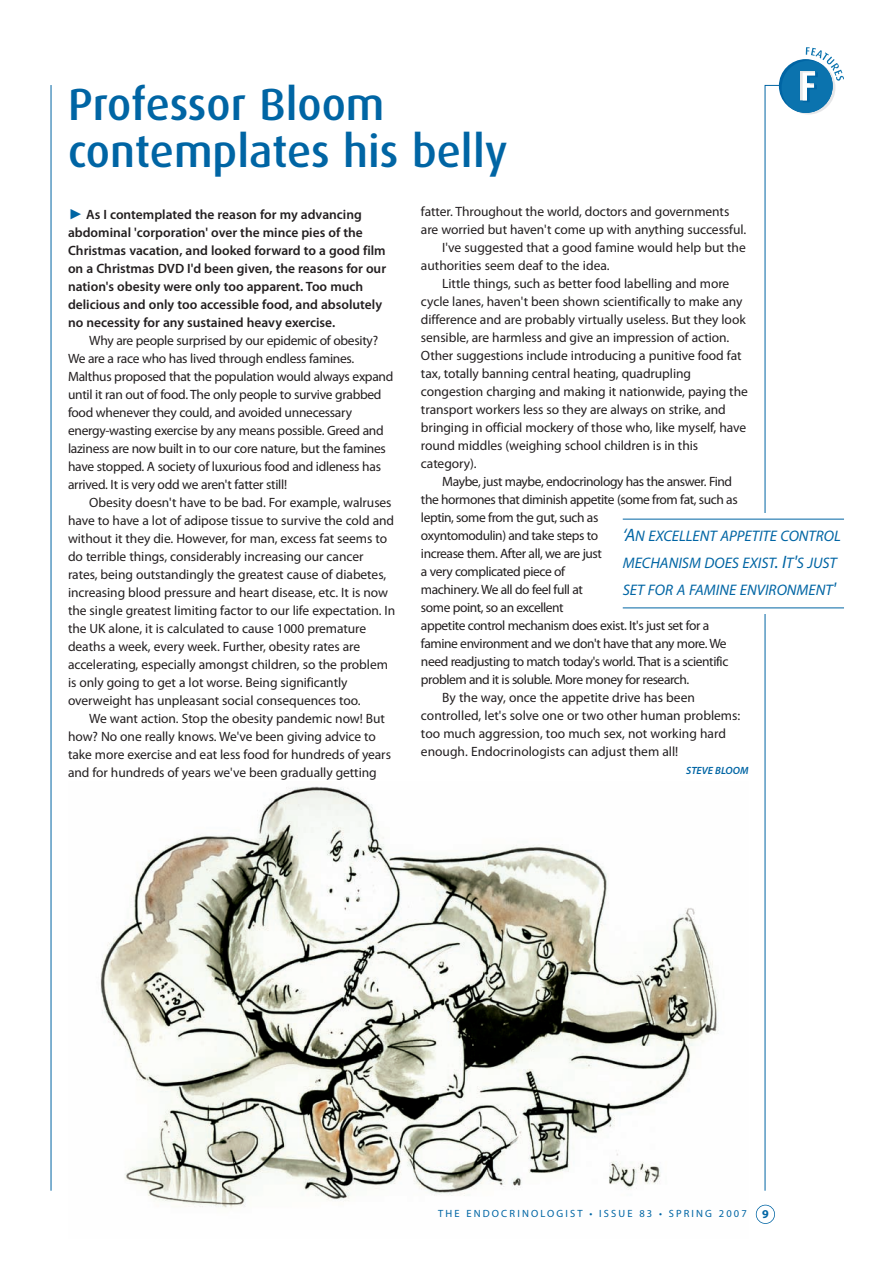
<style>
.page{position:relative;width:893px;height:1263px;background:#fff}
.page>*{position:absolute;margin:0;border:0;box-sizing:border-box;transform-origin:0 0}
.t1{font:500 45px/46.5px "Dax";color:#0065a4}
.t2{font:italic 15.3px/27px "Myriad Pro";color:#0065a4}
.t3{font:13.5px/18px "Myriad Pro";letter-spacing:-.005em;color:#231f20}
.t4{font:13.5px "Myriad Pro";letter-spacing:-.03em;color:#231f20}
.t5{font:600 13.5px/18px "Myriad Pro";color:#231f20}
.t6{font:700 12px "Myriad Pro";color:#0065a4}
.t7{font:10.5px "Myriad Pro";letter-spacing:.205em;color:#0065a4}
.t8{font:italic 600 10.5px "Myriad Pro";color:#0065a4}
.s1{font-size:18px}
</style>
<div class="page">
<img style="left:100px;top:786px;width:619px;height:422px">
<div style="left:756px;top:1205px;width:19px;height:19px;border:2px solid #0065a4;border-radius:50%"></div>
<svg style="left:764px;top:47px;width:80px;height:1144px"></svg>
<hr style="left:51px;top:85px;width:1px;height:1106px;background:#0065a4">
<div style="left:614px;top:513px;width:234px;height:101px;background:#fff"></div>
<hr style="left:623px;top:519px;width:221px;height:1px;background:#0065a4">
<hr style="left:623px;top:607px;width:221px;height:1px;background:#0065a4">
<h1 class="t1" style="left:68px;top:84px;width:441px">Professor Bloom contemplates his belly</h1>
<p class="t5" style="left:68px;top:206px;width:320px;text-indent:18px">As I contemplated the reason for my advancing abdominal 'corporation' over the mince pies of the Christmas vacation, and looked forward to a good film on a Christmas DVD I'd been given, the reasons for our nation's obesity were only too apparent. Too much delicious and only too accessible food, and absolutely no necessity for any sustained heavy exercise.</p>
<p class="t3" style="left:68px;top:332px;width:327px;text-indent:21px">Why are people surprised by our epidemic of obesity?<br>We are a race who has lived through endless famines.<br>Malthus proposed that the population would always expand until it ran out of food. The only people to survive grabbed food whenever they could, and avoided unnecessary energy-wasting exercise by any means possible. Greed and laziness are now built in to our core nature, but the famines have stopped. A society of luxurious food and idleness has arrived. It is very odd we aren't fatter still!</p>
<p class="t3" style="left:68px;top:494px;width:329px;text-indent:21px">Obesity doesn't have to be bad. For example, walruses have to have a lot of adipose tissue to survive the cold and without it they die. However, for man, excess fat seems to do terrible things, considerably increasing our cancer rates, being outstandingly the greatest cause of diabetes, increasing blood pressure and heart disease, etc. It is now the single greatest limiting factor to our life expectation. In the UK alone, it is calculated to cause 1000 premature deaths a week, every week. Further, obesity rates are accelerating, especially amongst children, so the problem is only going to get a lot worse. Being significantly overweight has unpleasant social consequences too.</p>
<p class="t3" style="left:68px;top:710px;width:324px;text-indent:21px">We want action. Stop the obesity pandemic now! But how? No one really knows. We've been giving advice to take more exercise and eat less food for hundreds of years and for hundreds of years we've been gradually getting</p>
<p class="t3" style="left:421px;top:204px;width:310px">fatter. Throughout the world, doctors and governments</p>
<p class="t3" style="left:421px;top:222px;width:327px">are worried but haven't come up with anything successful.</p>
<p class="t3" style="left:442px;top:240px;width:305px">I've suggested that a good famine would help but the</p>
<p class="t3" style="left:421px;top:258px;width:190px">authorities seem deaf to the idea.</p>
<p class="t3" style="left:442px;top:276px;width:289px">Little things, such as better food labelling and more</p>
<p class="t3" style="left:421px;top:294px;width:323px">cycle lanes, haven't been shown scientifically to make any</p>
<p class="t3" style="left:421px;top:312px;width:326px">difference and are probably virtually useless. But they look</p>
<p class="t3" style="left:421px;top:330px;width:310px">sensible, are harmless and give an impression of action.</p>
<p class="t3" style="left:421px;top:348px;width:322px">Other suggestions include introducing a punitive food fat</p>
<p class="t3" style="left:421px;top:366px;width:272px">tax, totally banning central heating, quadrupling</p>
<p class="t3" style="left:421px;top:384px;width:328px">congestion charging and making it nationwide, paying the</p>
<p class="t3" style="left:421px;top:402px;width:306px">transport workers less so they are always on strike, and</p>
<p class="t3" style="left:421px;top:420px;width:327px">bringing in official mockery of those who, like myself, have</p>
<p class="t3" style="left:421px;top:438px;width:279px">round middles (weighing school children is in this</p>
<p class="t3" style="left:421px;top:456px;width:57px">category).</p>
<p class="t4" style="left:442px;top:477px;width:291px">Maybe, just maybe, endocrinology has the answer. Find</p>
<p class="t4" style="left:421px;top:495px;width:318px">the hormones that diminish appetite (some from fat, such as</p>
<p class="t4" style="left:421px;top:513px;width:179px">leptin, some from the gut, such as</p>
<p class="t4" style="left:421px;top:531px;width:179px">oxyntomodulin) and take steps to</p>
<p class="t4" style="left:421px;top:549px;width:182px">increase them. After all, we are just</p>
<p class="t4" style="left:421px;top:567px;width:146px">a very complicated piece of</p>
<p class="t4" style="left:421px;top:585px;width:163px">machinery. We all do feel full at</p>
<p class="t4" style="left:421px;top:603px;width:144px">some point, so an excellent</p>
<p class="t4" style="left:421px;top:621px;width:290px">appetite control mechanism does exist. It's just set for a</p>
<p class="t4" style="left:421px;top:639px;width:307px">famine environment and we don't have that any more. We</p>
<p class="t4" style="left:421px;top:657px;width:309px">need readjusting to match today's world. That is a scientific</p>
<p class="t4" style="left:421px;top:675px;width:270px">problem and it is soluble. More money for research.</p>
<p class="t3" style="left:442px;top:690px;width:254px">By the way, once the appetite drive has been</p>
<p class="t3" style="left:421px;top:708px;width:321px">controlled, let's solve one or two other human problems:</p>
<p class="t3" style="left:421px;top:726px;width:307px">too much aggression, too much sex, not working hard</p>
<p class="t3" style="left:421px;top:744px;width:259px">enough. Endocrinologists can adjust them all!</p>
<p class="t8" style="left:686px;top:767px;width:64px">STEVE BLOOM</p>
<p class="t2" style="left:623px;top:523px;width:220px"><span class="s1">‘A</span>N EXCELLENT APPETITE CONTROL<br>MECHANISM DOES EXIST<span class="s1">. I</span>T<span class="s1">'</span>S JUST<br>SET FOR A FAMINE ENVIRONMENT<span class="s1">'</span></p>
<p class="t7" style="left:438px;top:1209px;width:310px">THE ENDOCRINOLOGIST • ISSUE 83 • SPRING 2007</p>
<p class="t6" style="left:762px;top:1210px;width:8px">9</p>
</div>
